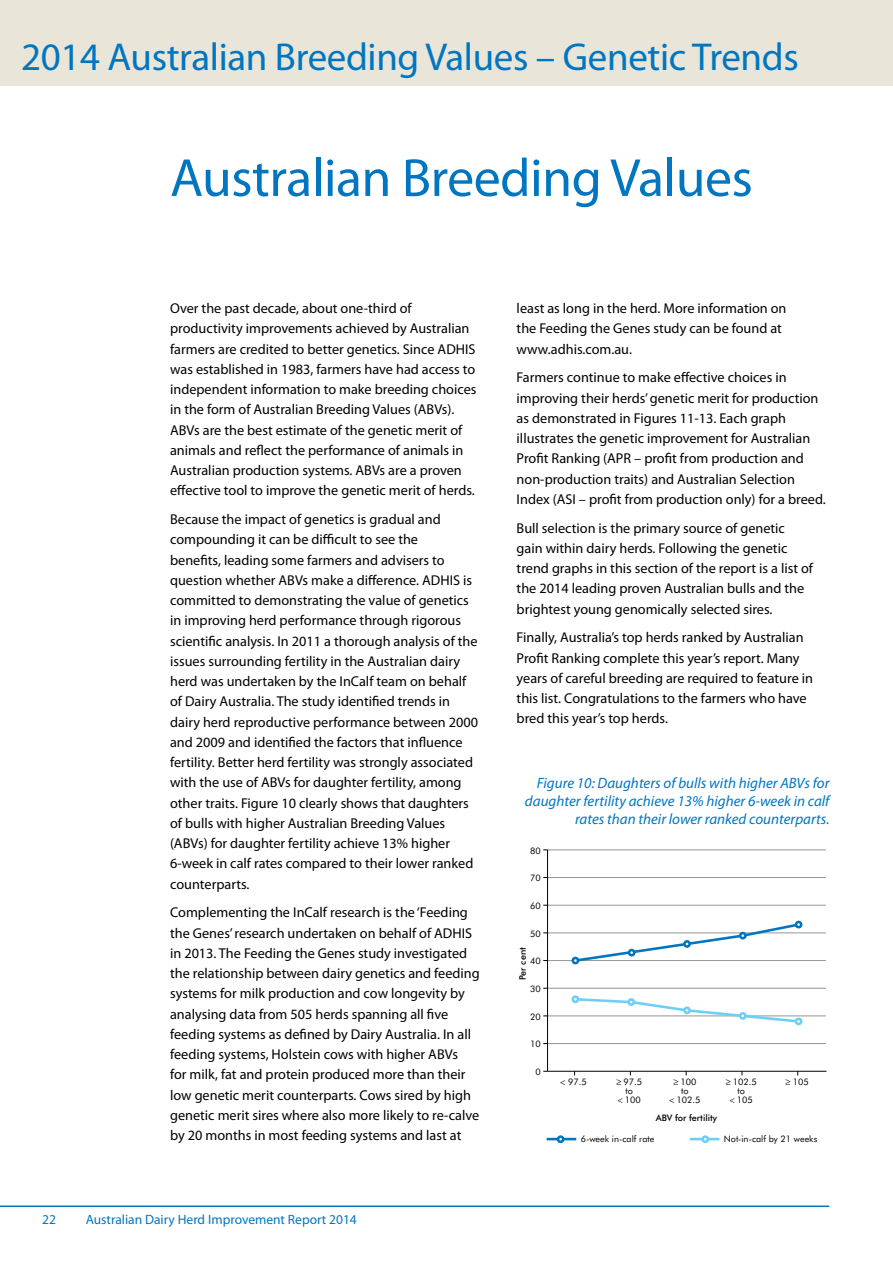
<style>
.page{position:relative;width:893px;height:1263px;background:#fff}
.page>*{position:absolute;margin:0;border:0;box-sizing:border-box;transform-origin:0 0}
.t1{font:54px "Myriad Pro";letter-spacing:-.01em;color:#0076c0}
.t2{font:39px "Myriad Pro";letter-spacing:-.01em;color:#0076c0}
.t3{font:italic 15px/18px "Myriad Pro";color:#0076c0;text-align:right}
.t4{font:14.25px/20.2px "Myriad Pro";color:#000}
.t5{font:13.5px "Myriad Pro";color:#0076c0}
.t6{font:9px/9px "Futura BT";color:#000}
.t7{font:500 9px "Futura BT";color:#000}
</style>
<div class="page">
<hr style="left:0;top:1205px;width:829px;height:2px;background:#0076c0">
<div style="left:0;top:0;width:893px;height:85px;background:#eae5d9"></div>
<hr style="left:547px;top:1043px;width:279px;height:1px;background:#939598">
<hr style="left:547px;top:1016px;width:279px;height:1px;background:#939598">
<hr style="left:547px;top:988px;width:279px;height:1px;background:#939598">
<hr style="left:547px;top:960px;width:279px;height:1px;background:#939598">
<hr style="left:547px;top:933px;width:279px;height:1px;background:#939598">
<hr style="left:547px;top:905px;width:279px;height:1px;background:#939598">
<hr style="left:547px;top:877px;width:279px;height:1px;background:#939598">
<hr style="left:547px;top:850px;width:279px;height:1px;background:#939598">
<hr style="left:547px;top:1138px;width:29px;height:2px;background:#0076c0">
<hr style="left:690px;top:1138px;width:29px;height:2px;background:#6dcff6">
<div style="left:557px;top:1135px;width:7px;height:8px;border:3px solid #0076c0;border-radius:50%"></div>
<div style="left:701px;top:1135px;width:8px;height:8px;border:3px solid #6dcff6;border-radius:50%"></div>
<hr style="left:547px;top:1071px;width:279px;height:1px;background:#000">
<hr style="left:547px;top:850px;width:1px;height:221px;background:#000">
<div style="left:572px;top:957px;width:7px;height:7px;border:3px solid #0076c0;border-radius:50%"></div>
<svg style="left:572px;top:921px;width:230px;height:42px"></svg>
<div style="left:795px;top:921px;width:7px;height:7px;border:3px solid #0076c0;border-radius:50%"></div>
<div style="left:795px;top:1017px;width:7px;height:8px;border:3px solid #6dcff6;border-radius:50%"></div>
<svg style="left:573px;top:996px;width:228px;height:28px"></svg>
<div style="left:572px;top:995px;width:7px;height:8px;border:3px solid #6dcff6;border-radius:50%"></div>
<h2 class="t2" style="left:21px;top:33px;width:779px">2014 Australian Breeding Values – Genetic Trends</h2>
<h1 class="t1" style="left:170px;top:145px;width:584px">Australian Breeding Values</h1>
<p class="t4" style="left:170px;top:298px;width:308px">Over the past decade, about one-third of productivity improvements achieved by Australian farmers are credited to better genetics. Since ADHIS was established in 1983, farmers have had access to independent information to make breeding choices in the form of Australian Breeding Values (ABVs).<br>ABVs are the best estimate of the genetic merit of animals and reflect the performance of animals in Australian production systems. ABVs are a proven effective tool to improve the genetic merit of herds.</p>
<p class="t4" style="left:170px;top:509px;width:309px">Because the impact of genetics is gradual and compounding it can be difficult to see the<br>benefits, leading some farmers and advisers to question whether ABVs make a difference. ADHIS is committed to demonstrating the value of genetics in improving herd performance through rigorous scientific analysis. In 2011 a thorough analysis of the issues surrounding fertility in the Australian dairy herd was undertaken by the InCalf team on behalf of Dairy Australia. The study identified trends in dairy herd reproductive performance between 2000 and 2009 and identified the factors that influence fertility. Better herd fertility was strongly associated with the use of ABVs for daughter fertility, among other traits. Figure 10 clearly shows that daughters of bulls with higher Australian Breeding Values (ABVs) for daughter fertility achieve 13% higher 6-week in calf rates compared to their lower ranked counterparts.</p>
<p class="t4" style="left:170px;top:902px;width:311px">Complementing the InCalf research is the ‘Feeding the Genes’ research undertaken on behalf of ADHIS in 2013. The Feeding the Genes study investigated the relationship between dairy genetics and feeding systems for milk production and cow longevity by analysing data from 505 herds spanning all five feeding systems as defined by Dairy Australia. In all feeding systems, Holstein cows with higher ABVs<br>for milk, fat and protein produced more than their low genetic merit counterparts. Cows sired by high genetic merit sires where also more likely to re-calve by 20 months in most feeding systems and last at</p>
<p class="t5" style="left:42px;top:1211px;width:15px">22</p>
<p class="t5" style="left:86px;top:1211px;width:273px">Australian Dairy Herd Improvement Report 2014</p>
<p class="t4" style="left:517px;top:298px;width:271px">least as long in the herd. More information on the Feeding the Genes study can be found at www.adhis.com.au.</p>
<p class="t4" style="left:517px;top:367px;width:311px">Farmers continue to make effective choices in improving their herds’ genetic merit for production as demonstrated in Figures 11-13. Each graph illustrates the genetic improvement for Australian Profit Ranking (APR – profit from production and non-production traits) and Australian Selection Index (ASI – profit from production only) for a breed.</p>
<p class="t4" style="left:517px;top:517px;width:298px">Bull selection is the primary source of genetic gain within dairy herds. Following the genetic trend graphs in this section of the report is a list of the 2014 leading proven Australian bulls and the brightest young genomically selected sires.</p>
<p class="t4" style="left:517px;top:627px;width:298px">Finally, Australia’s top herds ranked by Australian Profit Ranking complete this year’s report. Many years of careful breeding are required to feature in this list. Congratulations to the farmers who have bred this year’s top herds.</p>
<p class="t3" style="left:525px;top:773px;width:306px">Figure 10: Daughters of bulls with higher ABVs for daughter fertility achieve 13% higher 6-week in calf rates than their lower ranked counterparts.</p>
<p class="t6" style="left:530px;top:846px;width:12px">80</p>
<p class="t6" style="left:530px;top:873px;width:12px">70</p>
<p class="t6" style="left:530px;top:901px;width:12px">60</p>
<p class="t6" style="left:530px;top:929px;width:12px">50</p>
<p class="t7" style="left:517px;top:980px;width:34px;rotate:-90deg">Per cent</p>
<p class="t6" style="left:530px;top:956px;width:12px">40</p>
<p class="t6" style="left:530px;top:984px;width:12px">30</p>
<p class="t6" style="left:530px;top:1012px;width:12px">20</p>
<p class="t6" style="left:530px;top:1039px;width:12px">10</p>
<p class="t6" style="left:536px;top:1067px;width:7px">0</p>
<p class="t6" style="left:568px;top:1077px;width:20px">97.5</p>
<p class="t6" style="left:625px;top:1077px;width:19px;text-indent:-9px">≥ 97.5 to<br>100</p>
<p class="t6" style="left:673px;top:1077px;width:29px;text-align:center">≥ 100 to<br>102.5</p>
<p class="t6" style="left:737px;top:1077px;width:21px;text-indent:-11px">≥ 102.5 to<br>105</p>
<p class="t6" style="left:786px;top:1077px;width:25px">≥ 105</p>
<p class="t6" style="left:581px;top:1134px;width:75px">6-week in-calf rate</p>
<p class="t6" style="left:724px;top:1134px;width:95px">Not-in-calf by 21 weeks</p>
<p class="t7" style="left:656px;top:1112px;width:63px">ABV for fertility</p>
</div>
